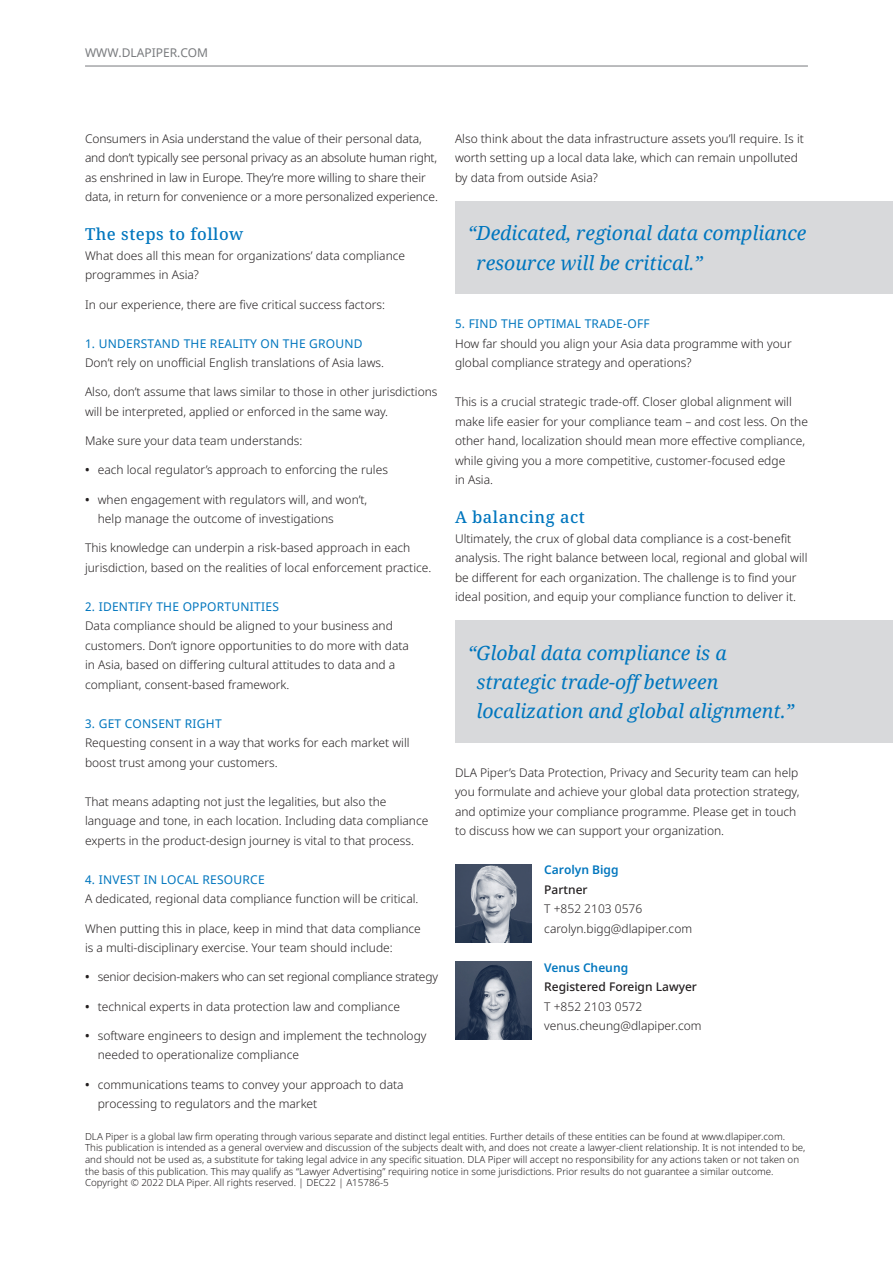
<style>
.page{position:relative;width:893px;height:1263px;background:#fff}
.page>*{position:absolute;margin:0;border:0;box-sizing:border-box;transform-origin:0 0}
.Pull-out_Quotation{font:italic 19.5px/29.2px "Noto Serif";color:#0076be}
.Subhead_1{font:500 16.5px "Noto Serif";letter-spacing:.03em;color:#0076be}
.Body_copy{font:300 12px/19.5px "Noto Sans";color:#231f20}
.Subhead_2{font:12px "Noto Sans";letter-spacing:.02em;color:#0076be}
.Contact_Details{font:300 12px "Noto Sans";color:#231f20}
.Body_copy-2{font:300 12px "Noto Sans";letter-spacing:-.02em;color:#231f20}
.Contact_job_title{font:500 12px "Noto Sans";color:#231f20}
.Contact_name{font:600 12px "Noto Sans";color:#0076be}
.t1{font:12px "Noto Sans";color:#787a7d}
.Disclaimer{font:300 9.75px/11.7px "Noto Sans";color:#231f20}
.s1{font-weight:600}
</style>
<div class="page">
<hr style="left:85px;top:66px;width:723px;height:1px;background:#787a7d">
<img style="left:455px;top:864px;width:76px;height:78px">
<div style="left:455px;top:201px;width:438px;height:93px;background:#d8d9db"></div>
<div style="left:455px;top:621px;width:438px;height:122px;background:#d8d9db"></div>
<img style="left:455px;top:962px;width:76px;height:78px">
<p class="t1" style="left:85px;top:45px;width:125px">WWW.DLAPIPER.COM</p>
<p class="Body_copy" style="left:85px;top:129px;width:354px">Consumers in Asia understand the value of their personal data, and don’t typically see personal privacy as an absolute human right, as enshrined in law in Europe. They’re more willing to share their data, in return for convenience or a more personalized experience.</p>
<p class="Subhead_1" style="left:85px;top:223px;width:160px">The steps to follow</p>
<p class="Body_copy" style="left:85px;top:246px;width:322px">What does all this mean for organizations’ data compliance programmes in Asia?</p>
<p class="Body_copy" style="left:85px;top:295px;width:301px">In our experience, there are five critical success factors:</p>
<p class="Subhead_2" style="left:85px;top:335px;width:279px">1. UNDERSTAND THE REALITY ON THE GROUND</p>
<p class="Body_copy" style="left:85px;top:353px;width:301px">Don’t rely on unofficial English translations of Asia laws.</p>
<p class="Body_copy" style="left:85px;top:383px;width:354px">Also, don’t assume that laws similar to those in other jurisdictions will be interpreted, applied or enforced in the same way.</p>
<p class="Body_copy" style="left:85px;top:431px;width:219px">Make sure your data team understands:</p>
<p class="Body_copy" style="left:85px;top:461px;width:304px"><span class="s1">•</span> each local regulator’s approach to enforcing the rules</p>
<p class="Body_copy" style="left:98px;top:490px;width:271px;text-indent:-13px"><span class="s1">•</span> when engagement with regulators will, and won’t, help manage the outcome of investigations</p>
<p class="Body_copy" style="left:85px;top:539px;width:348px">This knowledge can underpin a risk-based approach in each jurisdiction, based on the realities of local enforcement practice.</p>
<p class="Subhead_2" style="left:85px;top:598px;width:195px">2. IDENTIFY THE OPPORTUNITIES</p>
<p class="Body_copy" style="left:85px;top:617px;width:325px">Data compliance should be aligned to your business and customers. Don’t ignore opportunities to do more with data in Asia, based on differing cultural attitudes to data and a compliant, consent-based framework.</p>
<p class="Subhead_2" style="left:85px;top:715px;width:138px">3. GET CONSENT RIGHT</p>
<p class="Body_copy" style="left:85px;top:734px;width:326px">Requesting consent in a way that works for each market will boost trust among your customers.</p>
<p class="Body_copy" style="left:85px;top:792px;width:345px">That means adapting not just the legalities, but also the language and tone, in each location. Including data compliance experts in the product-design journey is vital to that process.</p>
<p class="Subhead_2" style="left:85px;top:871px;width:181px">4. INVEST IN LOCAL RESOURCE</p>
<p class="Body_copy" style="left:85px;top:890px;width:335px">A dedicated, regional data compliance function will be critical.</p>
<p class="Body_copy" style="left:85px;top:919px;width:337px">When putting this in place, keep in mind that data compliance is a multi-disciplinary exercise. Your team should include:</p>
<p class="Body_copy-2" style="left:85px;top:969px;width:354px"><span class="s1">•</span> senior decision-makers who can set regional compliance strategy</p>
<p class="Body_copy" style="left:85px;top:997px;width:317px"><span class="s1">•</span> technical experts in data protection law and compliance</p>
<p class="Body_copy" style="left:98px;top:1026px;width:330px;text-indent:-13px"><span class="s1">•</span> software engineers to design and implement the technology needed to operationalize compliance</p>
<p class="Body_copy" style="left:98px;top:1075px;width:307px;text-indent:-13px"><span class="s1">•</span> communications teams to convey your approach to data processing to regulators and the market</p>
<p class="Body_copy" style="left:455px;top:129px;width:350px">Also think about the data infrastructure assets you’ll require. Is it worth setting up a local data lake, which can remain unpolluted by data from outside Asia?</p>
<p class="Pull-out_Quotation" style="left:476px;top:218px;width:331px;text-indent:-9px">“Dedicated, regional data compliance resource will be critical.”</p>
<p class="Subhead_2" style="left:455px;top:315px;width:196px">5. FIND THE OPTIMAL TRADE-OFF</p>
<p class="Body_copy" style="left:455px;top:334px;width:338px">How far should you align your Asia data programme with your global compliance strategy and operations?</p>
<p class="Body_copy" style="left:455px;top:392px;width:354px">This is a crucial strategic trade-off. Closer global alignment will make life easier for your compliance team – and cost less. On the other hand, localization should mean more effective compliance, while giving you a more competitive, customer-focused edge<br>in Asia.</p>
<p class="Subhead_1" style="left:455px;top:506px;width:131px">A balancing act</p>
<p class="Body_copy" style="left:455px;top:529px;width:354px">Ultimately, the crux of global data compliance is a cost-benefit analysis. The right balance between local, regional and global will be different for each organization. The challenge is to find your ideal position, and equip your compliance function to deliver it.</p>
<p class="Pull-out_Quotation" style="left:476px;top:637px;width:319px;text-indent:-9px">“Global data compliance is a strategic trade-off between localization and global alignment.”</p>
<p class="Body_copy" style="left:455px;top:763px;width:346px">DLA Piper’s Data Protection, Privacy and Security team can help you formulate and achieve your global data protection strategy, and optimize your compliance programme. Please get in touch to discuss how we can support your organization.</p>
<p class="Contact_name" style="left:544px;top:861px;width:76px">Carolyn Bigg</p>
<p class="Contact_job_title" style="left:544px;top:881px;width:45px">Partner</p>
<p class="Contact_Details" style="left:544px;top:900px;width:99px">T +852 2103 0576</p>
<p class="Contact_Details" style="left:544px;top:920px;width:149px">carolyn.bigg@dlapiper.com</p>
<p class="Contact_name" style="left:544px;top:959px;width:85px">Venus Cheung</p>
<p class="Contact_job_title" style="left:544px;top:978px;width:154px">Registered Foreign Lawyer</p>
<p class="Contact_Details" style="left:544px;top:998px;width:99px">T +852 2103 0572</p>
<p class="Contact_Details" style="left:544px;top:1017px;width:159px">venus.cheung@dlapiper.com</p>
<p class="Disclaimer" style="left:85px;top:1130px;width:701px">DLA Piper is a global law firm operating through various separate and distinct legal entities. Further details of these entities can be found at www.dlapiper.com.</p>
<p class="Disclaimer" style="left:85px;top:1142px;width:722px">This publication is intended as a general overview and discussion of the subjects dealt with, and does not create a lawyer-client relationship. It is not intended to be, and should not be used as, a substitute for taking legal advice in any specific situation. DLA Piper will accept no responsibility for any actions taken or not taken on the basis of this publication. This may qualify as “Lawyer Advertising” requiring notice in some jurisdictions. Prior results do not guarantee a similar outcome.</p>
<p class="Disclaimer" style="left:85px;top:1177px;width:305px">Copyright © 2022 DLA Piper. All rights reserved. | DEC22 | A15786-5</p>
</div>
